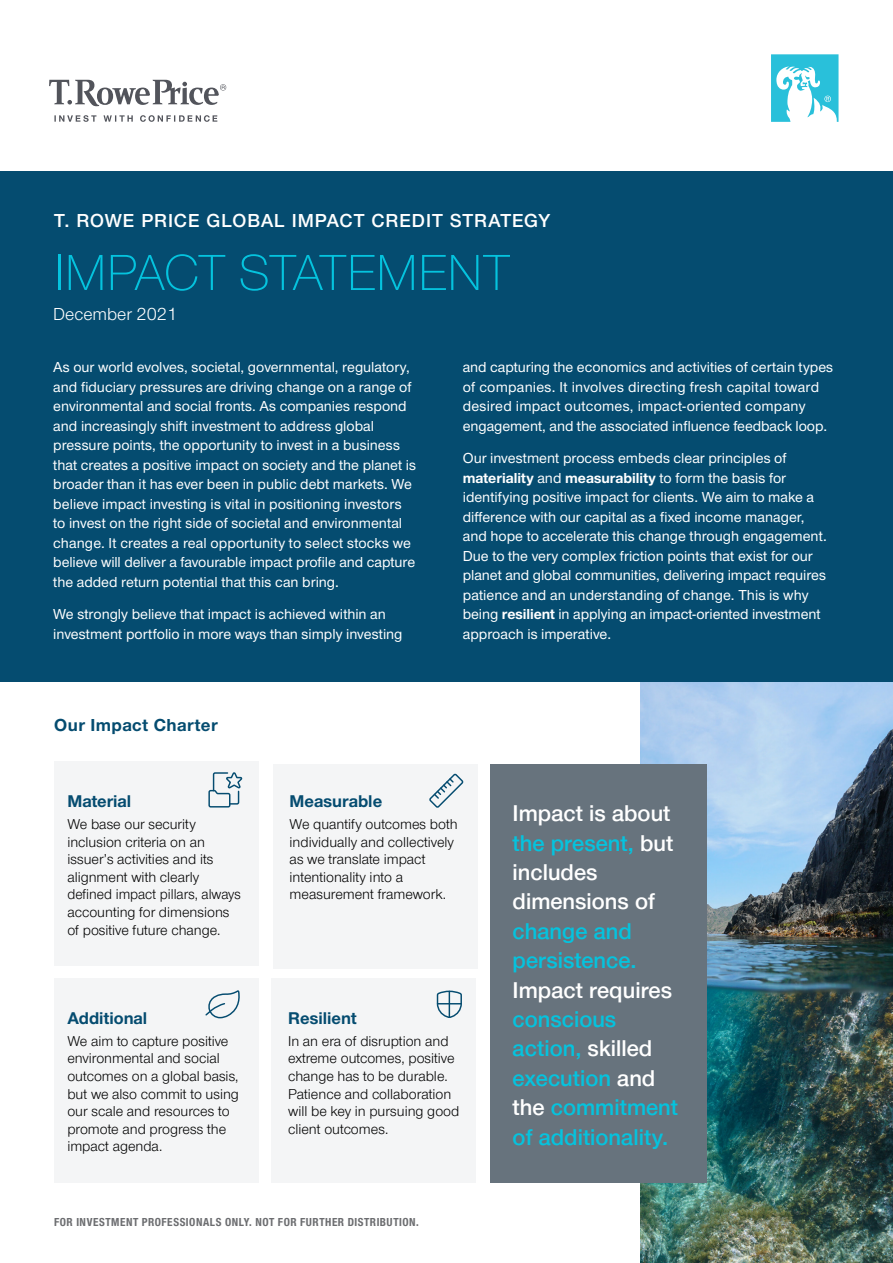
<style>
.page{position:relative;width:893px;height:1263px;background:#fff}
.page>*{position:absolute;margin:0;border:0;box-sizing:border-box;transform-origin:0 0}
.Headline{font:300 52.5px "Nimbus Sans Novus";letter-spacing:-.025em;color:#05c3de}
.t1{font:23.55px/29.4px "Nimbus San Nov Sem Bol";color:#05c3de}
.t2{font:23.55px "Nimbus San Nov Sem Bol";color:#fff}
.Secondary_Subhead{font:600 19.5px "Nimbus Sans Novus";letter-spacing:.05em;color:#fff}
.Subhead{font:700 18px "Nimbus Sans Novus";letter-spacing:.025em;color:#054c70}
.t3{font:18px "Nimbus Sans Novus";color:#fff}
.t4{font:700 17.7px "Nimbus San Nov";color:#054c70}
.t5{font:500 15px/19.5px "Nimbus Sans Novus";color:#fff}
.t6{font:14.7px/17.7px "Nimbus San Nov";color:#000}
.CATEGORY_FOOTER_Cool{font:700 12px "Nimbus Sans Novus Cond";letter-spacing:.04em;color:#6c6d70}
.s1{font-weight:700}
.s2{color:#fff}
</style>
<div class="page">
<img style="left:641px;top:682px;width:252px;height:581px">
<div style="left:0;top:172px;width:893px;height:510px;background:#054c70"></div>
<svg style="left:54px;top:115px;width:163px;height:7px"></svg>
<svg style="left:49px;top:80px;width:177px;height:26px"></svg>
<svg style="left:771px;top:54px;width:67px;height:68px"></svg>
<div style="left:491px;top:764px;width:216px;height:419px;background:#67737d"></div>
<div style="left:54px;top:762px;width:204px;height:204px;background:#f4f5f6"></div>
<div style="left:273px;top:764px;width:204px;height:204px;background:#f4f5f6"></div>
<div style="left:54px;top:978px;width:204px;height:204px;background:#f4f5f6"></div>
<div style="left:272px;top:978px;width:204px;height:204px;background:#f4f5f6"></div>
<svg style="left:208px;top:772px;width:35px;height:36px"></svg>
<svg style="left:429px;top:773px;width:35px;height:35px"></svg>
<svg style="left:205px;top:990px;width:35px;height:29px"></svg>
<svg style="left:436px;top:990px;width:26px;height:28px"></svg>
<p class="Secondary_Subhead" style="left:54px;top:208px;width:498px">T. ROWE PRICE GLOBAL IMPACT CREDIT STRATEGY</p>
<p class="Headline" style="left:54px;top:237px;width:458px">IMPACT STATEMENT</p>
<p class="t3" style="left:53px;top:302px;width:125px">December 2021</p>
<p class="t5" style="left:53px;top:357px;width:364px">As our world evolves, societal, governmental, regulatory, and fiduciary pressures are driving change on a range of environmental and social fronts. As companies respond and increasingly shift investment to address global pressure points, the opportunity to invest in a business that creates a positive impact on society and the planet is broader than it has ever been in public debt markets. We believe impact investing is vital in positioning investors to invest on the right side of societal and environmental change. It creates a real opportunity to select stocks we believe will deliver a favourable impact profile and capture the added return potential that this can bring.</p>
<p class="t5" style="left:53px;top:604px;width:351px">We strongly believe that impact is achieved within an investment portfolio in more ways than simply investing</p>
<p class="Subhead" style="left:54px;top:712px;width:165px">Our Impact Charter</p>
<p class="t5" style="left:463px;top:357px;width:372px">and capturing the economics and activities of certain types of companies. It involves directing fresh capital toward desired impact outcomes, impact-oriented company engagement, and the associated influence feedback loop.</p>
<p class="t5" style="left:463px;top:448px;width:366px">Our investment process embeds clear principles of <span class="s1">materiality</span> and <span class="s1">measurability</span> to form the basis for identifying positive impact for clients. We aim to make a difference with our capital as a fixed income manager, and hope to accelerate this change through engagement.<br>Due to the very complex friction points that exist for our planet and global communities, delivering impact requires patience and an understanding of change. This is why being <span class="s1">resilient</span> in applying an impact-oriented investment approach is imperative.</p>
<p class="t4" style="left:67px;top:789px;width:65px">Material</p>
<p class="t6" style="left:67px;top:815px;width:175px">We base our security inclusion criteria on an issuer’s activities and its alignment with clearly defined impact pillars, always accounting for dimensions of positive future change.</p>
<p class="t6" style="left:67px;top:832px;width:175px">criteria on a corp ration’s activities and their alignment w th clearly defin d impact pillars, always accounting for dimensions of positive future change.</p>
<p class="t4" style="left:67px;top:1006px;width:81px">Additional</p>
<p class="t6" style="left:67px;top:1031px;width:173px">We aim to capture positive environmental and social outcomes on a global basis, but we also commit to using our scale and resources to promote and progress the impact agenda.</p>
<p class="t4" style="left:124px;top:1006px;width:11px">n</p>
<p class="t6" style="left:104px;top:1049px;width:9px">n</p>
<p class="t4" style="left:290px;top:789px;width:94px">Measurable</p>
<p class="t6" style="left:290px;top:815px;width:169px">We quantify outcomes both individually and collectively as we translate impact intentionality into a measurement framework.</p>
<p class="t4" style="left:288px;top:1006px;width:70px">Resilient</p>
<p class="t6" style="left:288px;top:1031px;width:173px">In an era of disruption and extreme outcomes, positive change has to be durable.<br>Patience and collaboration will be key in pursuing good client outcomes.</p>
<p class="t6" style="left:345px;top:1084px;width:9px">a</p>
<p class="CATEGORY_FOOTER_Cool" style="left:54px;top:1215px;width:366px">FOR INVESTMENT PROFESSIONALS ONLY. NOT FOR FURTHER DISTRIBUTION.</p>
<p class="t1" style="left:513px;top:798px;width:167px"><span class="s2">Impact is about </span>the present, <span class="s2">but includes dimensions of </span>change and persistence.<br><span class="s2">Impact requires </span>conscious action, <span class="s2">skilled </span>execution <span class="s2">and the</span> commitment of additionality.</p>
<p class="t2" style="left:551px;top:974px;width:14px">a</p>
</div>
